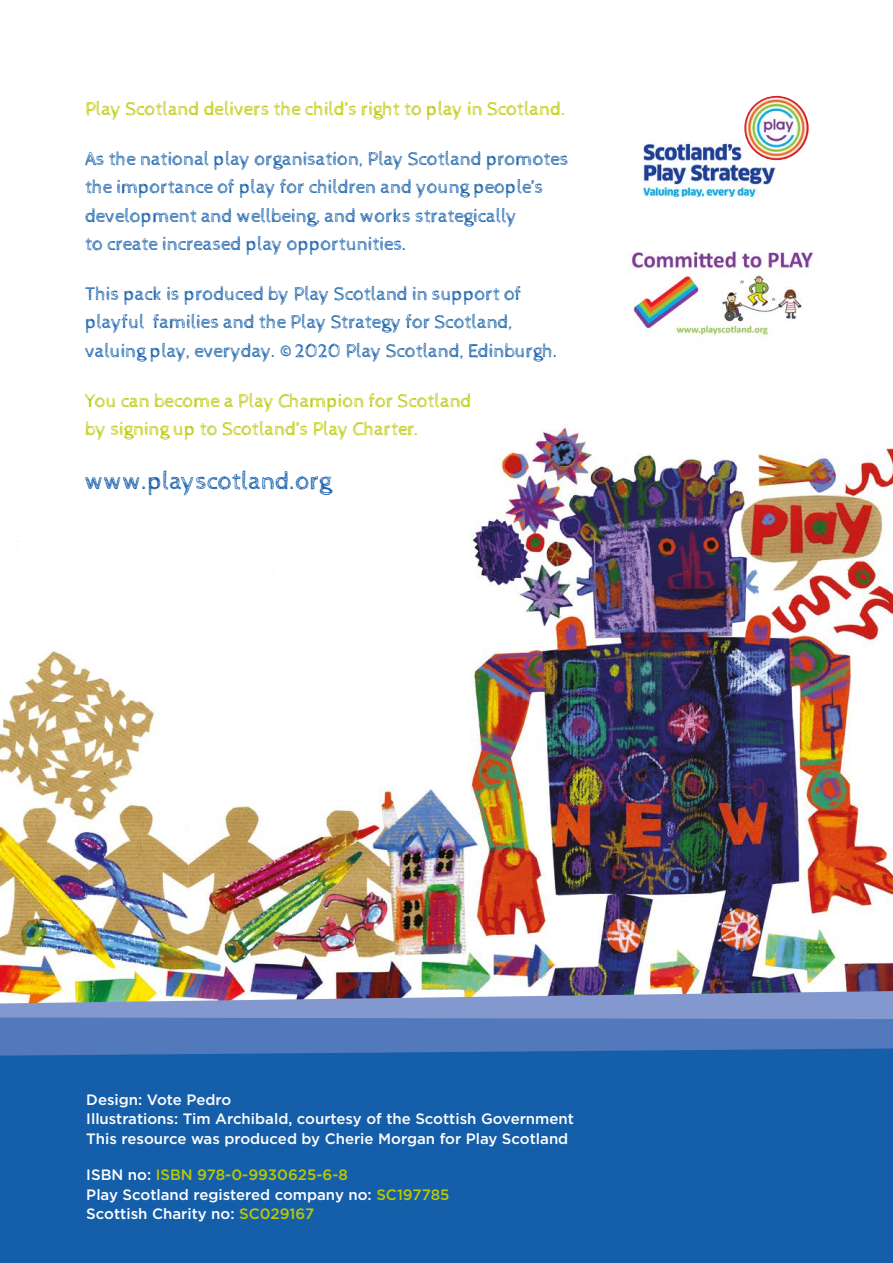
<style>
.page{position:relative;width:893px;height:1263px;background:#fff}
.page>*{position:absolute;margin:0;border:0;box-sizing:border-box;transform-origin:0 0}
.t1{font:25.5px "Cabin Sketch";letter-spacing:-.01em;color:#155faa}
.t2{font:19.5px/28.5px "Cabin Sketch";letter-spacing:-.01em;color:#155faa}
.t3{font:19.5px/28.5px "Cabin Sketch";letter-spacing:-.01em;color:#bbc801}
.t4{font:500 15px/19.5px "Gotham";color:#fff}
.s1{font-size:25.5px}
.s2{color:#bbc801}
</style>
<div class="page">
<img style="left:0;top:427px;width:893px;height:564px">
<img style="left:630px;top:251px;width:183px;height:85px">
<img style="left:0;top:991px;width:893px;height:26px">
<div style="left:0;top:1055px;width:893px;height:208px;background:#155faa"></div>
<svg style="left:0;top:1017px;width:893px;height:38px;background:#4e77bb"></svg>
<img style="left:643px;top:141px;width:133px;height:56px">
<img style="left:744px;top:96px;width:65px;height:64px;border-radius:32px">
<p class="t3" style="left:85px;top:95px;width:482px">Play Scotland delivers the child’s right to play in Scotland.</p>
<p class="t2" style="left:85px;top:144px;width:485px">As the national play organisation, Play Scotland promotes the importance of play for children and young people’s development and wellbeing, and works strategically<br>to create increased play opportunities.</p>
<p class="t2" style="left:85px;top:280px;width:474px">This pack is produced by Play Scotland in support of playful families and the Play Strategy for Scotland, valuing play, everyday. <span class="s1">©</span>2020 Play Scotland, Edinburgh.</p>
<p class="t3" style="left:85px;top:386px;width:388px">You can become a Play Champion for Scotland by signing up to Scotland’s Play Charter.</p>
<h1 class="t1" style="left:85px;top:467px;width:248px">www.playscotland.org</h1>
<p class="t4" style="left:86px;top:1089px;width:489px">Design: Vote Pedro<br>Illustrations: Tim Archibald, courtesy of the Scottish Government<br>This resource was produced by Cherie Morgan for Play Scotland</p>
<p class="t4" style="left:86px;top:1165px;width:365px">ISBN no: <span class="s2">ISBN 978-0-9930625-6-8<br></span>Play Scotland registered company no: <span class="s2">SC197785<br></span>Scottish Charity no: <span class="s2">SC029167</span></p>
</div>
